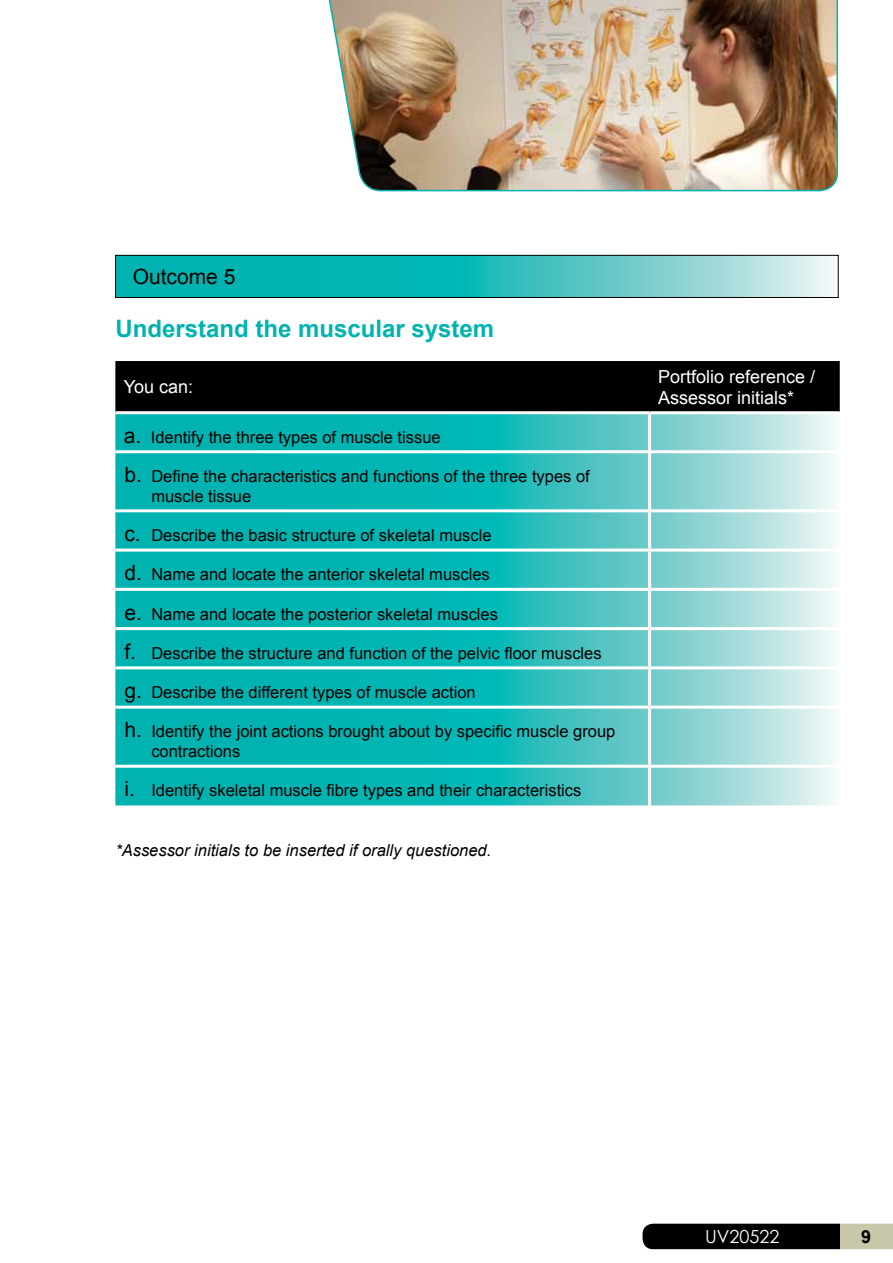
<style>
.page{position:relative;width:893px;height:1263px;background:#fff}
.page>*{position:absolute;margin:0;border:0;box-sizing:border-box;transform-origin:0 0}
.t1{font:700 24px "Arial";color:#00b3b0}
.t2{font:21px "Arial";color:#000}
.t3{font:18px/21.6px "Arial";color:#fff}
.t4{font:18px "Century Gothic";color:#fff}
.t5{font:700 18px "Arial";color:#000}
.t6{font:16.5px/19.8px "Arial";color:#000}
.t7{font:italic 16.5px "Arial";color:#000}
.s1{font-size:21px}
</style>
<div class="page">
<svg style="left:117px;top:257px;width:717px;height:39px;background:#3fc3c1"></svg>
<div style="left:115px;top:255px;width:723px;height:43px;border:1px solid #000"></div>
<div style="left:115px;top:361px;width:725px;height:50px;background:#000"></div>
<svg style="left:115px;top:414px;width:720px;height:391px;background:#3bc2c0"></svg>
<hr style="left:648px;top:414px;width:3px;height:36px;background:#fff">
<hr style="left:650px;top:450px;width:190px;height:3px;background:#fff">
<hr style="left:648px;top:453px;width:3px;height:56px;background:#fff">
<hr style="left:650px;top:509px;width:190px;height:3px;background:#fff">
<hr style="left:648px;top:512px;width:3px;height:37px;background:#fff">
<hr style="left:115px;top:549px;width:535px;height:3px;background:#fff">
<hr style="left:650px;top:549px;width:190px;height:3px;background:#fff">
<hr style="left:648px;top:552px;width:3px;height:36px;background:#fff">
<hr style="left:115px;top:588px;width:535px;height:3px;background:#fff">
<hr style="left:650px;top:588px;width:190px;height:3px;background:#fff">
<hr style="left:648px;top:591px;width:3px;height:36px;background:#fff">
<hr style="left:115px;top:627px;width:535px;height:3px;background:#fff">
<hr style="left:650px;top:627px;width:190px;height:3px;background:#fff">
<hr style="left:648px;top:630px;width:3px;height:36px;background:#fff">
<hr style="left:115px;top:666px;width:535px;height:3px;background:#fff">
<hr style="left:650px;top:666px;width:190px;height:3px;background:#fff">
<hr style="left:648px;top:669px;width:3px;height:37px;background:#fff">
<hr style="left:115px;top:706px;width:535px;height:3px;background:#fff">
<hr style="left:650px;top:706px;width:190px;height:3px;background:#fff">
<hr style="left:648px;top:709px;width:3px;height:56px;background:#fff">
<hr style="left:115px;top:765px;width:535px;height:3px;background:#fff">
<hr style="left:650px;top:765px;width:190px;height:3px;background:#fff">
<hr style="left:648px;top:768px;width:3px;height:37px;background:#fff">
<hr style="left:115px;top:450px;width:535px;height:3px;background:#fff">
<hr style="left:115px;top:509px;width:535px;height:3px;background:#fff">
<svg style="left:642px;top:1224px;width:251px;height:25px;background:#2c2c25"></svg>
<img style="left:328px;top:0;width:511px;height:192px">
<p class="t2" style="left:133px;top:263px;width:104px">Outcome 5</p>
<h1 class="t1" style="left:115px;top:313px;width:380px">Understand the muscular system</h1>
<p class="t3" style="left:124px;top:376px;width:71px">You can:</p>
<p class="t3" style="left:658px;top:366px;width:159px">Portfolio reference /<br>Assessor initials*</p>
<p class="t6" style="left:124px;top:428px;width:318px"><span class="s1">a.</span> Identify the three types of muscle tissue</p>
<p class="t6" style="left:151px;top:466px;width:440px;text-indent:-27px"><span class="s1">b.</span> Define the characteristics and functions of the three types of muscle tissue</p>
<p class="t6" style="left:124px;top:526px;width:369px"><span class="s1">c.</span> Describe the basic structure of skeletal muscle</p>
<p class="t6" style="left:124px;top:565px;width:367px"><span class="s1">d.</span> Name and locate the anterior skeletal muscles</p>
<p class="t6" style="left:124px;top:604px;width:375px"><span class="s1">e.</span> Name and locate the posterior skeletal muscles</p>
<p class="t6" style="left:124px;top:643px;width:479px"><span class="s1">f.</span> Describe the structure and function of the pelvic floor muscles</p>
<p class="t6" style="left:124px;top:683px;width:353px"><span class="s1">g.</span> Describe the different types of muscle action</p>
<p class="t6" style="left:151px;top:722px;width:466px;text-indent:-27px"><span class="s1">h.</span> Identify the joint actions brought about by specific muscle group contractions</p>
<p class="t6" style="left:124px;top:781px;width:459px"><span class="s1">i.</span> Identify skeletal muscle fibre types and their characteristics</p>
<p class="t7" style="left:115px;top:839px;width:377px">*Assessor initials to be inserted if orally questioned.</p>
<p class="t4" style="left:705px;top:1223px;width:76px">UV20522</p>
<p class="t5" style="left:861px;top:1225px;width:12px">9</p>
</div>
